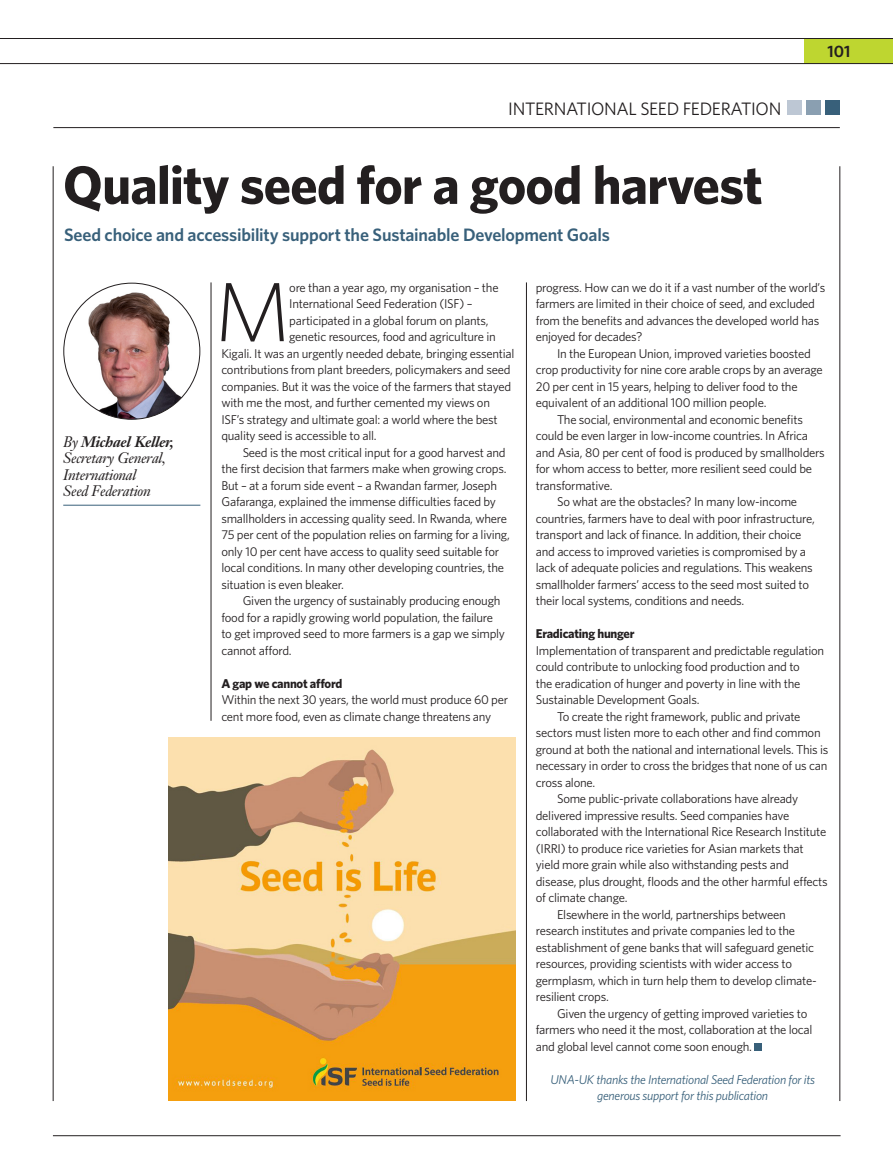
<style>
.page{position:relative;width:893px;height:1174px;background:#fff}
.page>*{position:absolute;margin:0;border:0;box-sizing:border-box;transform-origin:0 0}
.Body_indent{font:300 84.15px "Whitney";color:#231f20}
.L1_Header{font:700 54px "Whitney";letter-spacing:-.015em;color:#231f20}
.Standfirst{font:600 18px "Whitney";letter-spacing:-.01em;color:#38607a}
.Company_name{font:18px "Whitney";letter-spacing:-.02em;color:#231f20}
.t1{font:600 16.5px "Whitney";color:#231f20}
.Author_Title{font:italic 15px/16.5px "Janson Text";letter-spacing:-.025em;color:#231f20}
.Body_indent-2{font:12.75px/16.5px "Whitney";letter-spacing:-.02em;color:#231f20}
.Body_indent-3{font:italic 12.75px/16.5px "Whitney";letter-spacing:-.02em;color:#38607a;text-align:center}
.Crosshead{font:700 12.75px "Whitney";letter-spacing:-.02em;color:#231f20}
.s1{font-weight:700}
</style>
<div class="page">
<div style="left:754px;top:1043px;width:8px;height:8px;background:#38607a"></div>
<hr style="left:211px;top:282px;width:1px;height:439px;background:#231f20">
<hr style="left:526px;top:282px;width:1px;height:819px;background:#231f20">
<hr style="left:63px;top:505px;width:137px;height:1px;background:#38607a">
<img style="left:64px;top:283px;width:136px;height:136px;border-radius:68px">
<img style="left:169px;top:737px;width:347px;height:364px">
<div style="left:804px;top:38px;width:89px;height:26px;background:#bed630"></div>
<hr style="left:0;top:38px;width:893px;height:1px;background:#231f20">
<hr style="left:0;top:63px;width:893px;height:1px;background:#231f20">
<hr style="left:840px;top:166px;width:1px;height:935px;background:#231f20">
<hr style="left:53px;top:166px;width:1px;height:935px;background:#231f20">
<hr style="left:53px;top:1135px;width:788px;height:1px;background:#231f20">
<hr style="left:53px;top:127px;width:787px;height:1px;background:#231f20">
<div style="left:826px;top:101px;width:14px;height:14px;background:#38607a"></div>
<div style="left:807px;top:101px;width:14px;height:14px;background:#8a9fb1"></div>
<div style="left:787px;top:101px;width:14px;height:14px;background:#bdc7d4"></div>
<p class="Company_name" style="left:508px;top:97px;width:275px">INTERNATIONAL SEED FEDERATION</p>
<p class="L1_Header" style="left:63px;top:149px;width:701px">Quality seed for a good harvest</p>
<p class="Standfirst" style="left:64px;top:223px;width:547px">Seed choice and accessibility support the Sustainable Development Goals</p>
<p class="t1" style="left:828px;top:40px;width:24px">101</p>
<p class="Author_Title" style="left:63px;top:433px;width:112px">By <span class="s1">Michael Keller,<br></span>Secretary General,<br>International<br>Seed Federation</p>
<p class="Body_indent" style="left:214px;top:256px;width:78px">M</p>
<p class="Body_indent-2" style="left:289px;top:279px;width:211px">ore than a year ago, my organisation – the</p>
<p class="Body_indent-2" style="left:289px;top:295px;width:185px">International Seed Federation (ISF) –</p>
<p class="Body_indent-2" style="left:289px;top:312px;width:201px">participated in a global forum on plants,</p>
<p class="Body_indent-2" style="left:289px;top:328px;width:208px">genetic resources, food and agriculture in</p>
<p class="Body_indent-2" style="left:221px;top:345px;width:295px">Kigali. It was an urgently needed debate, bringing essential</p>
<p class="Body_indent-2" style="left:221px;top:361px;width:291px">contributions from plant breeders, policymakers and seed</p>
<p class="Body_indent-2" style="left:221px;top:378px;width:291px">companies. But it was the voice of the farmers that stayed</p>
<p class="Body_indent-2" style="left:221px;top:394px;width:270px">with me the most, and further cemented my views on</p>
<p class="Body_indent-2" style="left:221px;top:411px;width:278px">ISF’s strategy and ultimate goal: a world where the best</p>
<p class="Body_indent-2" style="left:221px;top:427px;width:157px">quality seed is accessible to all.</p>
<p class="Body_indent-2" style="left:221px;top:444px;width:290px;text-indent:21px">Seed is the most critical input for a good harvest and the first decision that farmers make when growing crops.<br>But – at a forum side event – a Rwandan farmer, Joseph Gafaranga, explained the immense difficulties faced by smallholders in accessing quality seed. In Rwanda, where 75 per cent of the population relies on farming for a living, only 10 per cent have access to quality seed suitable for local conditions. In many other developing countries, the situation is even bleaker.</p>
<p class="Body_indent-2" style="left:221px;top:592px;width:285px;text-indent:21px">Given the urgency of sustainably producing enough food for a rapidly growing world population, the failure to get improved seed to more farmers is a gap we simply cannot afford.</p>
<p class="Crosshead" style="left:221px;top:675px;width:123px">A gap we cannot afford</p>
<p class="Body_indent-2" style="left:221px;top:691px;width:288px">Within the next 30 years, the world must produce 60 per cent more food, even as climate change threatens any</p>
<p class="Body_indent-2" style="left:536px;top:279px;width:291px">progress. How can we do it if a vast number of the world’s farmers are limited in their choice of seed, and excluded from the benefits and advances the developed world has enjoyed for decades?</p>
<p class="Body_indent-2" style="left:536px;top:345px;width:288px;text-indent:21px">In the European Union, improved varieties boosted crop productivity for nine core arable crops by an average 20 per cent in 15 years, helping to deliver food to the equivalent of an additional 100 million people.</p>
<p class="Body_indent-2" style="left:536px;top:411px;width:290px;text-indent:21px">The social, environmental and economic benefits could be even larger in low-income countries. In Africa and Asia, 80 per cent of food is produced by smallholders for whom access to better, more resilient seed could be transformative.</p>
<p class="Body_indent-2" style="left:536px;top:493px;width:281px;text-indent:21px">So what are the obstacles? In many low-income countries, farmers have to deal with poor infrastructure, transport and lack of finance. In addition, their choice and access to improved varieties is compromised by a lack of adequate policies and regulations. This weakens smallholder farmers’ access to the seed most suited to their local systems, conditions and needs.</p>
<p class="Crosshead" style="left:536px;top:625px;width:100px">Eradicating hunger</p>
<p class="Body_indent-2" style="left:536px;top:642px;width:290px">Implementation of transparent and predictable regulation could contribute to unlocking food production and to<br>the eradication of hunger and poverty in line with the Sustainable Development Goals.</p>
<p class="Body_indent-2" style="left:536px;top:708px;width:294px;text-indent:21px">To create the right framework, public and private sectors must listen more to each other and find common ground at both the national and international levels. This is necessary in order to cross the bridges that none of us can cross alone.</p>
<p class="Body_indent-2" style="left:536px;top:790px;width:293px;text-indent:21px">Some public-private collaborations have already delivered impressive results. Seed companies have collaborated with the International Rice Research Institute (IRRI) to produce rice varieties for Asian markets that yield more grain while also withstanding pests and disease, plus drought, floods and the other harmful effects of climate change.</p>
<p class="Body_indent-2" style="left:536px;top:906px;width:282px;text-indent:21px">Elsewhere in the world, partnerships between research institutes and private companies led to the establishment of gene banks that will safeguard genetic resources, providing scientists with wider access to germplasm, which in turn help them to develop climate&shy;resilient crops.</p>
<p class="Body_indent-2" style="left:536px;top:1005px;width:278px;text-indent:21px">Given the urgency of getting improved varieties to farmers who need it the most, collaboration at the local and global level cannot come soon enough.</p>
<p class="Body_indent-3" style="left:550px;top:1071px;width:266px">UNA-UK thanks the International Seed Federation for its generous support for this publication</p>
</div>
